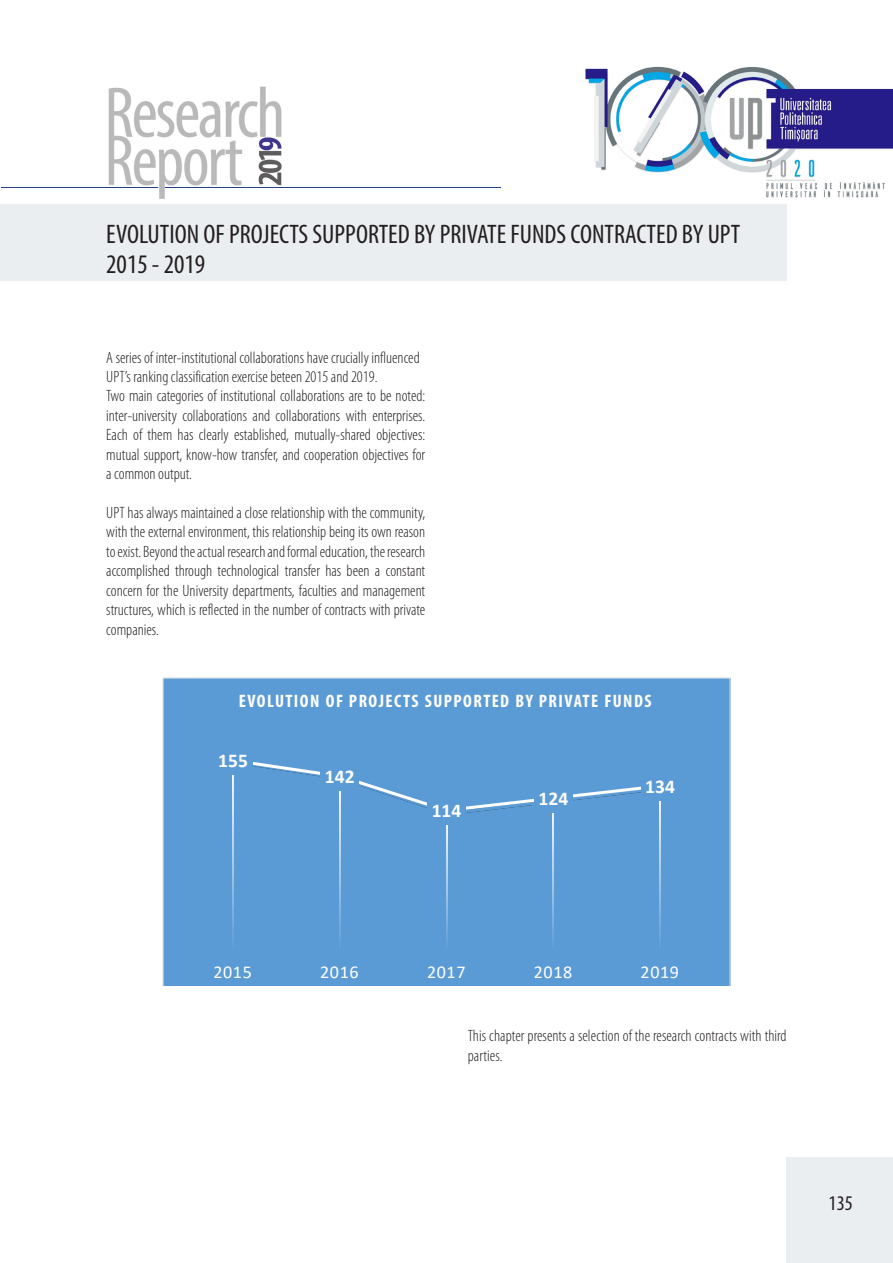
<style>
.page{position:relative;width:893px;height:1263px;background:#fff}
.page>*{position:absolute;margin:0;border:0;box-sizing:border-box;transform-origin:0 0}
.t1{font:condensed 26.85px "Myriad Pro";color:#231f20}
.t2{font:condensed 20.85px "Myriad Pro";color:#231f20}
.t3{font:700 19.5px "Calibri";color:#fff}
.t4{font:700 condensed 18.15px "Myriad Pro";letter-spacing:.08em;color:#fff}
.t5{font:18.15px "Calibri";letter-spacing:.035em;color:#fff}
.Paragraph_Style_2{font:300 condensed 16.5px/19.5px "Myriad Pro";color:#231f20}
</style>
<div class="page">
<div style="left:787px;top:1157px;width:106px;height:106px;background:#ebeef1"></div>
<img style="left:108px;top:86px;width:174px;height:113px">
<hr style="left:165px;top:187px;width:431px;height:1px;background:#253f8e">
<hr style="left:1px;top:187px;width:157px;height:1px;background:#253f8e">
<img style="left:502px;top:66px;width:391px;height:133px">
<div style="left:0;top:204px;width:787px;height:77px;background:#ebeef1"></div>
<div style="left:162px;top:677px;width:569px;height:308px;background:#5b9bd5"></div>
<p class="t1" style="left:106px;top:218px;width:635px">EVOLUTION OF PROJECTS SUPPORTED BY PRIVATE FUNDS CONTRACTED BY UPT</p>
<p class="t1" style="left:106px;top:247px;width:100px">2015 - 2019</p>
<p class="Paragraph_Style_2" style="left:106px;top:348px;width:315px">A series of inter-institutional collaborations have crucially influenced<br>UPT’s ranking classification exercise beteen 2015 and 2019.</p>
<p class="Paragraph_Style_2" style="left:106px;top:387px;width:320px;text-align:justify">Two main categories of institutional collaborations are to be noted: inter-university collaborations and collaborations with enterprises.<br>Each of them has clearly established, mutually-shared objectives: mutual support, know-how transfer, and cooperation objectives for a common output.</p>
<p class="Paragraph_Style_2" style="left:106px;top:503px;width:320px;text-align:justify">UPT has always maintained a close relationship with the community, with the external environment, this relationship being its own reason to exist. Beyond the actual research and formal education, the research accomplished through technological transfer has been a constant concern for the University departments, faculties and management structures, which is reflected in the number of contracts with private companies.</p>
<p class="t4" style="left:239px;top:689px;width:414px">EVOLUTION OF PROJECTS SUPPORTED BY PRIVATE FUNDS</p>
<p class="t3" style="left:218px;top:747px;width:31px">155</p>
<p class="t3" style="left:325px;top:763px;width:31px">142</p>
<p class="t3" style="left:432px;top:797px;width:31px">114</p>
<p class="t3" style="left:538px;top:785px;width:31px">124</p>
<p class="t3" style="left:645px;top:772px;width:31px">134</p>
<p class="t5" style="left:213px;top:959px;width:40px">2015</p>
<p class="t5" style="left:320px;top:959px;width:40px">2016</p>
<p class="t5" style="left:427px;top:959px;width:40px">2017</p>
<p class="t5" style="left:534px;top:959px;width:40px">2018</p>
<p class="t5" style="left:641px;top:959px;width:40px">2019</p>
<p class="Paragraph_Style_2" style="left:468px;top:1026px;width:320px">This chapter presents a selection of the research contracts with third parties.</p>
<p class="t2" style="left:828px;top:1191px;width:26px">135</p>
</div>
